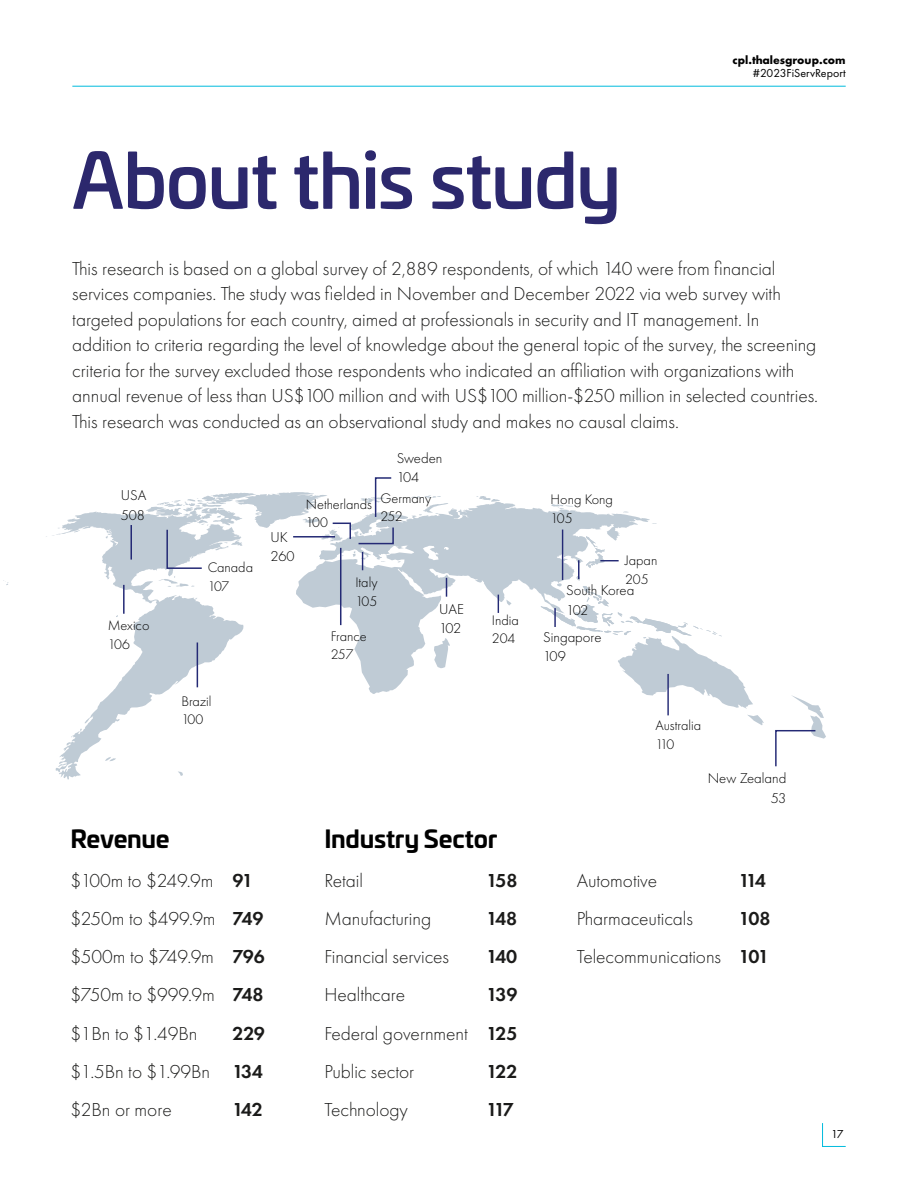
<style>
.page{position:relative;width:918px;height:1188px;background:#fff}
.page>*{position:absolute;margin:0;border:0;box-sizing:border-box;transform-origin:0 0}
.t1{font:500 75px "Univia Pro";letter-spacing:-.025em;color:#2c286d}
.t2{font:700 24px "Univia Pro";letter-spacing:-.01em;color:#000}
.t3{font:300 19.5px/38.2px "Futura PT";letter-spacing:-.005em;color:#1b1b1a}
.t4{font:600 19.5px "Futura PT";letter-spacing:-.12em;color:#1b1b1a}
.t5{font:300 14.85px/19.2px "Futura PT";color:#000}
.t6{font:300 14.4px/18.6px "Futura PT";color:#000}
.t7{font:700 12px "Futura PT";color:#000}
.t8{font:12px "Futura PT";color:#000}
.s1{font-weight:600}
</style>
<div class="page">
<svg style="left:476px;top:496px;width:24px;height:6px"></svg>
<svg style="left:401px;top:502px;width:249px;height:181px"></svg>
<svg style="left:411px;top:496px;width:44px;height:19px"></svg>
<svg style="left:551px;top:504px;width:22px;height:5px"></svg>
<svg style="left:748px;top:715px;width:16px;height:10px"></svg>
<hr style="left:562px;top:530px;width:1px;height:50px;background:#242a75">
<svg style="left:498px;top:595px;width:1px;height:18px"></svg>
<hr style="left:667px;top:674px;width:2px;height:41px;background:#242a75">
<svg style="left:775px;top:695px;width:51px;height:72px"></svg>
<svg style="left:446px;top:578px;width:1px;height:19px"></svg>
<svg style="left:541px;top:536px;width:212px;height:173px"></svg>
<svg style="left:46px;top:477px;width:355px;height:303px"></svg>
<hr style="left:72px;top:86px;width:774px;height:1px;background:#0bd">
<svg style="left:822px;top:1123px;width:24px;height:24px"></svg>
<p class="t7" style="left:733px;top:52px;width:115px">cpl.thalesgroup.com</p>
<p class="t8" style="left:753px;top:66px;width:94px">#2023FiServReport</p>
<h1 class="t1" style="left:72px;top:123px;width:551px">About this study</h1>
<p class="t3" style="left:72px;top:256px;width:747px;line-height:25.5px">This research is based on a global survey of 2,889 respondents, of which 140 were from financial services companies. The study was fielded in November and December 2022 via web survey with targeted populations for each country, aimed at professionals in security and IT management. In addition to criteria regarding the level of knowledge about the general topic of the survey, the screening criteria for the survey excluded those respondents who indicated an affiliation with organizations with annual revenue of less than US$100 million and with US$100 million-$250 million in selected countries.<br>This research was conducted as an observational study and makes no causal claims.</p>
<p class="t5" style="left:121px;top:486px;width:27px">USA<br>508</p>
<p class="t6" style="left:108px;top:616px;width:43px">Mexico<br>106</p>
<p class="t6" style="left:208px;top:558px;width:47px">Canada<br>107</p>
<p class="t5" style="left:270px;top:527px;width:26px">UK<br>260</p>
<p class="t5" style="left:397px;top:448px;width:47px">Sweden<br>104</p>
<p class="t6" style="left:380px;top:489px;width:52px">Germany<br>252</p>
<p class="t6" style="left:306px;top:495px;width:68px">Netherlands<br>100</p>
<p class="t6" style="left:551px;top:490px;width:64px">Hong Kong<br>105</p>
<p class="t6" style="left:355px;top:573px;width:24px">Italy<br>105</p>
<p class="t6" style="left:331px;top:627px;width:37px">France<br>257</p>
<p class="t5" style="left:439px;top:600px;width:26px">UAE<br>102</p>
<p class="t6" style="left:492px;top:611px;width:29px">India<br>204</p>
<p class="t6" style="left:625px;top:551px;width:34px">Japan<br>205</p>
<p class="t5" style="left:566px;top:581px;width:70px">South Korea<br>102</p>
<p class="t5" style="left:543px;top:627px;width:60px">Singapore<br>109</p>
<p class="t6" style="left:181px;top:692px;width:32px">Brazil<br>100</p>
<p class="t2" style="left:70px;top:820px;width:101px">Revenue</p>
<p class="t3" style="left:70px;top:861px;width:196px">$100m to $249.9m <span class="s1">91 </span>$250m to $499.9m <span class="s1">749 </span>$500m to $749.9m <span class="s1">796 </span>$750m to $999.9m <span class="s1">748 </span>$1Bn to $1.49Bn</p>
<p class="t3" style="left:70px;top:1014px;width:196px;text-align:justify;text-indent:162px"><span class="s1">229 </span>$1.5Bn to $1.99Bn <span class="s1">134 </span>$2Bn or more</p>
<p class="t4" style="left:232px;top:1097px;width:32px">142</p>
<p class="t2" style="left:325px;top:820px;width:174px">Industry Sector</p>
<p class="t3" style="left:325px;top:861px;width:40px">Retail</p>
<p class="t4" style="left:487px;top:868px;width:33px">158</p>
<p class="t3" style="left:325px;top:899px;width:108px">Manufacturing</p>
<p class="t4" style="left:487px;top:906px;width:32px">148</p>
<p class="t3" style="left:325px;top:938px;width:126px">Financial services</p>
<p class="t4" style="left:487px;top:944px;width:32px">140</p>
<p class="t3" style="left:325px;top:976px;width:82px">Healthcare</p>
<p class="t3" style="left:325px;top:976px;width:194px;text-align:justify;text-indent:162px"><span class="s1">139<br></span>Federal government <span class="s1">125<br></span>Public sector</p>
<p class="t4" style="left:487px;top:1059px;width:32px">122</p>
<p class="t3" style="left:325px;top:1091px;width:85px">Technology</p>
<p class="t4" style="left:487px;top:1097px;width:29px">117</p>
<p class="t6" style="left:655px;top:716px;width:47px">Australia<br>110</p>
<p class="t5" style="left:708px;top:769px;width:80px;text-align:right">New Zealand<br>53</p>
<p class="t3" style="left:577px;top:861px;width:82px">Automotive</p>
<p class="t4" style="left:739px;top:868px;width:29px">114</p>
<p class="t3" style="left:577px;top:900px;width:118px">Pharmaceuticals</p>
<p class="t3" style="left:577px;top:900px;width:195px;text-align:right"><span class="s1">108<br></span>Telecommunications <span class="s1">101</span></p>
<p class="t8" style="left:831px;top:1127px;width:14px">17</p>
</div>
